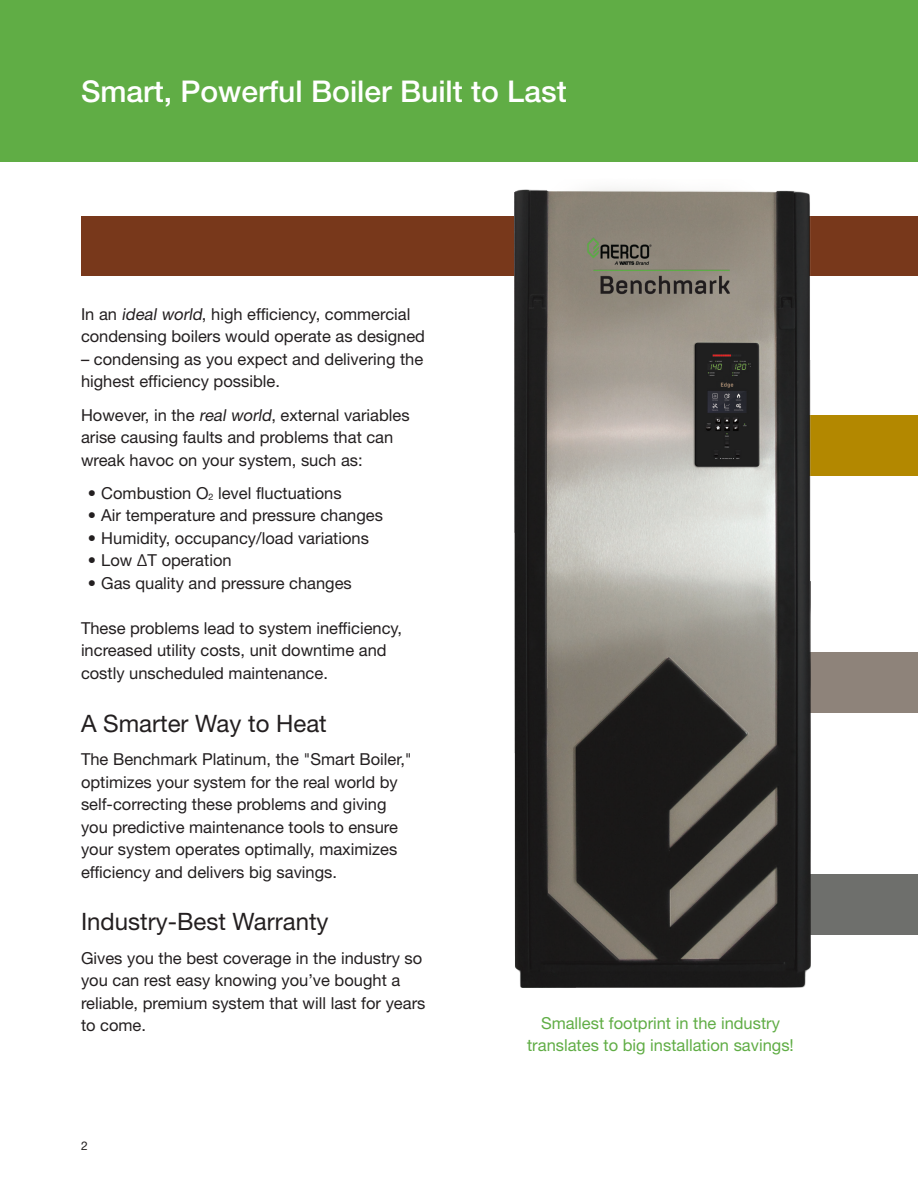
<style>
.page{position:relative;width:918px;height:1188px;background:#fff}
.page>*{position:absolute;margin:0;border:0;box-sizing:border-box;transform-origin:0 0}
.bodycopy{font:500 30px "Helvetica Neue LT Std";color:#fff}
.bodycopy-2{font:24px "Helvetica Neue LT Std";color:#231f20}
.bodycopy-3{font:16.5px/22.5px "Helvetica Neue LT Std";color:#231f20}
.bodycopy-4{font:16.5px/22.5px "Helvetica Neue LT Std";color:#60ad45;text-align:center}
.bodycopy-5{font:12px "Helvetica Neue LT Std";color:#231f20}
.s1{font-style:italic}
</style>
<div class="page">
<div style="left:578px;top:416px;width:340px;height:60px;background:#b38800"></div>
<div style="left:599px;top:653px;width:319px;height:60px;background:#8e837a"></div>
<div style="left:590px;top:875px;width:328px;height:60px;background:#6e6f6c"></div>
<div style="left:81px;top:216px;width:837px;height:60px;background:#78381b"></div>
<div style="left:0;top:0;width:918px;height:162px;background:#60ad45"></div>
<img style="left:514px;top:188px;width:330px;height:800px">
<p class="bodycopy" style="left:81px;top:74px;width:487px">Smart, Powerful Boiler Built to Last</p>
<p class="bodycopy-3" style="left:81px;top:303px;width:346px">In an <span class="s1">ideal world</span>, high efficiency, commercial condensing boilers would operate as designed</p>
<p class="bodycopy-3" style="left:81px;top:348px;width:344px">– condensing as you expect and delivering the highest efficiency possible.</p>
<p class="bodycopy-3" style="left:81px;top:403px;width:330px">However, in the <span class="s1">real world</span>, external variables arise causing faults and problems that can wreak havoc on your system, such as:</p>
<p class="bodycopy-3" style="left:88px;top:482px;width:255px">• Combustion O<sub>2</sub> level fluctuations</p>
<p class="bodycopy-3" style="left:88px;top:504px;width:297px">• Air temperature and pressure changes</p>
<p class="bodycopy-3" style="left:88px;top:527px;width:283px">• Humidity, occupancy/load variations</p>
<p class="bodycopy-3" style="left:88px;top:549px;width:145px">• Low ΔT operation</p>
<p class="bodycopy-3" style="left:88px;top:572px;width:266px">• Gas quality and pressure changes</p>
<p class="bodycopy-3" style="left:81px;top:617px;width:323px">These problems lead to system inefficiency, increased utility costs, unit downtime and costly unscheduled maintenance.</p>
<p class="bodycopy-2" style="left:81px;top:709px;width:247px">A Smarter Way to Heat</p>
<p class="bodycopy-3" style="left:81px;top:748px;width:333px">The Benchmark Platinum, the "Smart Boiler," optimizes your system for the real world by self-correcting these problems and giving you predictive maintenance tools to ensure your system operates optimally, maximizes efficiency and delivers big savings.</p>
<p class="bodycopy-2" style="left:81px;top:908px;width:249px">Industry-Best Warranty</p>
<p class="bodycopy-3" style="left:81px;top:946px;width:346px">Gives you the best coverage in the industry so you can rest easy knowing you’ve bought a reliable, premium system that will last for years to come.</p>
<p class="bodycopy-5" style="left:81px;top:1139px;width:8px">2</p>
<p class="bodycopy-4" style="left:527px;top:1011px;width:268px">Smallest footprint in the industry translates to big installation savings!</p>
</div>
